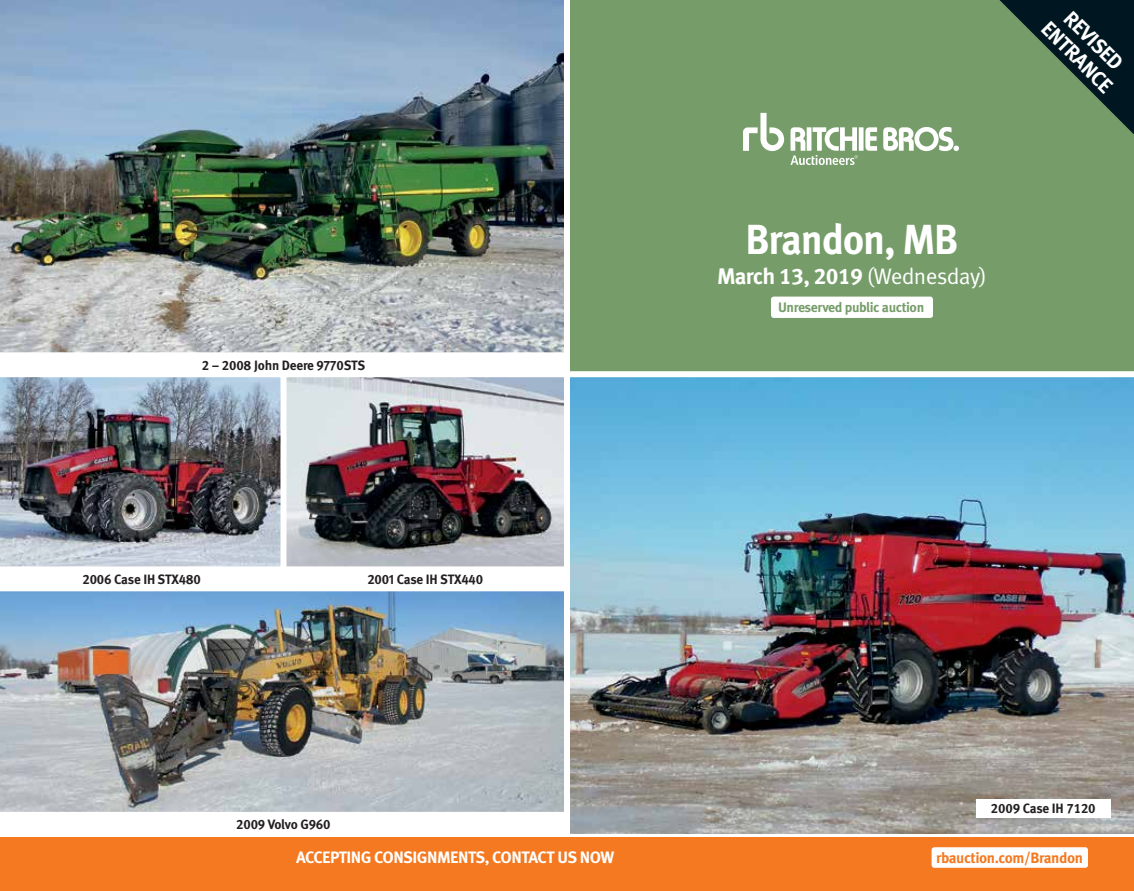
<style>
.page{position:relative;width:1134px;height:891px;background:#fff}
.page>*{position:absolute;margin:0;border:0;box-sizing:border-box;transform-origin:0 0}
.t1{font:700 42px "Meta Pro";letter-spacing:-.03em;color:#fff;scale:.95 1}
.t2{font:700 22.5px "Meta Pro";letter-spacing:-.035em;color:#fff}
.t3{font:700 21px/23.1px "Meta Pro";color:#fff;text-align:center}
.t4{font:700 16.5px "Meta Pro";letter-spacing:-.03em;color:#fff}
.t5{font:700 15px "Meta Pro";letter-spacing:-.03em;color:#f47920}
.t6{font:700 13.65px "Meta Pro";letter-spacing:-.03em;color:#769d69}
.t7{font:700 13.5px "Meta Pro";letter-spacing:-.015em;color:#231f20}
.s1{font-weight:400}
</style>
<div class="page">
<div style="left:570px;top:0;width:564px;height:372px;background:#769d69"></div>
<div style="left:771px;top:297px;width:162px;height:21px;background:#fff;border-radius:3px"></div>
<svg style="left:743px;top:113px;width:41px;height:38px"></svg>
<svg style="left:790px;top:127px;width:169px;height:38px"></svg>
<div style="left:0;top:837px;width:1134px;height:54px;background:#f47920"></div>
<div style="left:932px;top:847px;width:156px;height:21px;background:#fff;border-radius:3px"></div>
<svg style="left:1000px;top:0;width:134px;height:134px;background:#3a5945"></svg>
<img style="left:570px;top:377px;width:564px;height:457px">
<div style="left:976px;top:799px;width:135px;height:19px;background:#fff"></div>
<img style="left:0;top:377px;width:281px;height:190px">
<img style="left:287px;top:378px;width:276px;height:187px">
<div style="left:283px;top:374px;width:284px;height:195px;border:3px solid #fff"></div>
<img style="left:0;top:591px;width:564px;height:221px">
<img style="left:0;top:0;width:564px;height:353px">
<p class="t7" style="left:202px;top:355px;width:165px">2 – 2008 John Deere 9770STS</p>
<p class="t7" style="left:82px;top:569px;width:120px">2006 Case IH STX480</p>
<p class="t7" style="left:367px;top:569px;width:117px">2001 Case IH STX440</p>
<p class="t7" style="left:236px;top:814px;width:96px">2009 Volvo G960</p>
<h1 class="t1" style="left:745px;top:207px;width:226px">Brandon, MB</h1>
<h2 class="t2" style="left:717px;top:259px;width:271px">March 13, 2019 <span class="s1">(Wednesday)</span></h2>
<p class="t6" style="left:778px;top:297px;width:148px">Unreserved public auction</p>
<h3 class="t3" style="left:1070px;top:-1px;width:92px;rotate:45deg">REVISED<br>ENTRANCE</h3>
<p class="t7" style="left:991px;top:798px;width:106px">2009 Case IH 7120</p>
<p class="t4" style="left:296px;top:844px;width:320px">ACCEPTING CONSIGNMENTS, CONTACT US NOW</p>
<p class="t5" style="left:936px;top:846px;width:148px">rbauction.com/Brandon</p>
</div>
